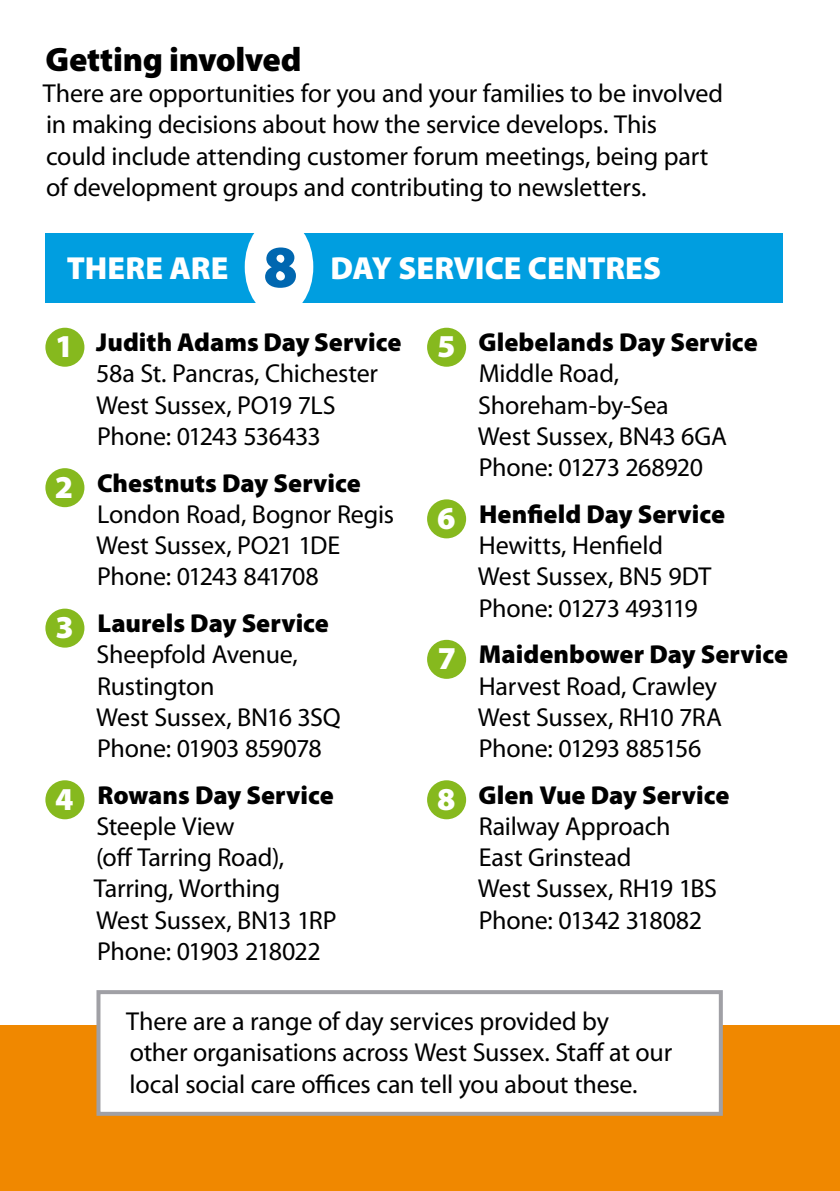
<style>
.page{position:relative;width:840px;height:1191px;background:#fff}
.page>*{position:absolute;margin:0;border:0;box-sizing:border-box;transform-origin:0 0}
.t1{font:900 34px "Myriad Pro";letter-spacing:-.01em;color:#000}
.t2{font:900 32px "Myriad Pro";letter-spacing:.005em;color:#fff}
.t3{font:26px/31.2px "Myriad Pro";letter-spacing:-.01em;color:#000}
.t4{font:900 26px "Myriad Pro";color:#000}
.t5{font:26px "Myriad Pro";letter-spacing:-.03em;color:#000}
.s1{font-size:60px;color:#0067b0}
</style>
<div class="page">
<div style="left:0;top:1025px;width:839px;height:166px;background:#f08800"></div>
<div style="left:45px;top:233px;width:737px;height:70px;background:#009ee0"></div>
<div style="left:244px;top:218px;width:69px;height:98px;background:#fff;border-radius:50%"></div>
<div style="left:98px;top:992px;width:622px;height:121px;background:#fff"></div>
<div style="left:96px;top:990px;width:626px;height:125px;border:4px solid #a0a0a5"></div>
<div style="left:45px;top:328px;width:39px;height:39px;background:#86b91e;border-radius:50%"></div>
<div style="left:45px;top:468px;width:39px;height:39px;background:#86b91e;border-radius:50%"></div>
<div style="left:45px;top:608px;width:39px;height:39px;background:#86b91e;border-radius:50%"></div>
<div style="left:45px;top:780px;width:39px;height:39px;background:#86b91e;border-radius:50%"></div>
<div style="left:427px;top:328px;width:39px;height:39px;background:#86b91e;border-radius:50%"></div>
<div style="left:427px;top:499px;width:39px;height:39px;background:#86b91e;border-radius:50%"></div>
<div style="left:427px;top:640px;width:39px;height:39px;background:#86b91e;border-radius:50%"></div>
<div style="left:427px;top:780px;width:39px;height:39px;background:#86b91e;border-radius:50%"></div>
<p class="t1" style="left:46px;top:37px;width:257px">Getting involved</p>
<p class="t3" style="left:43px;top:77px;width:681px">There are opportunities for you and your families to be involved in making decisions about how the service develops. This<br>could include attending customer forum meetings, being part of development groups and contributing to newsletters.</p>
<p class="t2" style="left:67px;top:247px;width:591px">There are <span class="s1">8</span> Day Service centres</p>
<p class="t2" style="left:55px;top:325px;width:20px">1</p>
<p class="t2" style="left:55px;top:465px;width:20px">2</p>
<p class="t2" style="left:55px;top:606px;width:20px">3</p>
<p class="t2" style="left:55px;top:777px;width:20px">4</p>
<p class="t4" style="left:96px;top:325px;width:306px">Judith Adams Day Service</p>
<p class="t3" style="left:96px;top:358px;width:283px">58a St. Pancras, Chichester</p>
<p class="t3" style="left:96px;top:389px;width:241px">West Sussex, PO19 7LS</p>
<p class="t5" style="left:97px;top:420px;width:225px">Phone: 01243 536433</p>
<p class="t4" style="left:97px;top:465px;width:265px">Chestnuts Day Service</p>
<p class="t3" style="left:97px;top:498px;width:298px">London Road, Bognor Regis</p>
<p class="t3" style="left:96px;top:529px;width:245px">West Sussex, PO21 1DE</p>
<p class="t5" style="left:97px;top:560px;width:223px">Phone: 01243 841708</p>
<p class="t4" style="left:97px;top:606px;width:233px">Laurels Day Service</p>
<p class="t3" style="left:96px;top:638px;width:203px">Sheepfold Avenue,<br>Rustington</p>
<p class="t3" style="left:96px;top:701px;width:246px">West Sussex, BN16 3SQ</p>
<p class="t3" style="left:97px;top:732px;width:226px">Phone: 01903 859078</p>
<p class="t4" style="left:97px;top:777px;width:238px">Rowans Day Service</p>
<p class="t3" style="left:96px;top:810px;width:189px">Steeple View<br>(off Tarring Road),</p>
<p class="t3" style="left:94px;top:872px;width:188px">Tarring, Worthing</p>
<p class="t3" style="left:96px;top:904px;width:242px">West Sussex, BN13 1RP</p>
<p class="t3" style="left:97px;top:935px;width:225px">Phone: 01903 218022</p>
<p class="t2" style="left:437px;top:325px;width:20px">5</p>
<p class="t2" style="left:437px;top:497px;width:20px">6</p>
<p class="t2" style="left:437px;top:637px;width:20px">7</p>
<p class="t2" style="left:437px;top:777px;width:20px">8</p>
<p class="t4" style="left:478px;top:325px;width:280px">Glebelands Day Service</p>
<p class="t3" style="left:478px;top:358px;width:192px">Middle Road,<br>Shoreham-by-Sea</p>
<p class="t3" style="left:477px;top:420px;width:251px">West Sussex, BN43 6GA</p>
<p class="t3" style="left:478px;top:451px;width:226px">Phone: 01273 268920</p>
<p class="t4" style="left:479px;top:497px;width:247px">Henfield Day Service</p>
<p class="t3" style="left:478px;top:529px;width:186px">Hewitts, Henfield</p>
<p class="t3" style="left:477px;top:560px;width:235px">West Sussex, BN5 9DT</p>
<p class="t5" style="left:478px;top:592px;width:220px">Phone: 01273 493119</p>
<p class="t4" style="left:478px;top:637px;width:310px">Maidenbower Day Service</p>
<p class="t3" style="left:477px;top:670px;width:246px">Harvest Road, Crawley<br>West Sussex, RH10 7RA</p>
<p class="t3" style="left:478px;top:732px;width:224px">Phone: 01293 885156</p>
<p class="t4" style="left:478px;top:777px;width:252px">Glen Vue Day Service</p>
<p class="t3" style="left:478px;top:810px;width:193px">Railway Approach</p>
<p class="t3" style="left:478px;top:841px;width:154px">East Grinstead</p>
<p class="t3" style="left:477px;top:872px;width:240px">West Sussex, RH19 1BS</p>
<p class="t3" style="left:478px;top:904px;width:225px">Phone: 01342 318082</p>
<p class="t3" style="left:126px;top:1005px;width:547px">There are a range of day services provided by other organisations across West Sussex. Staff at our local social care offices can tell you about these.</p>
</div>
